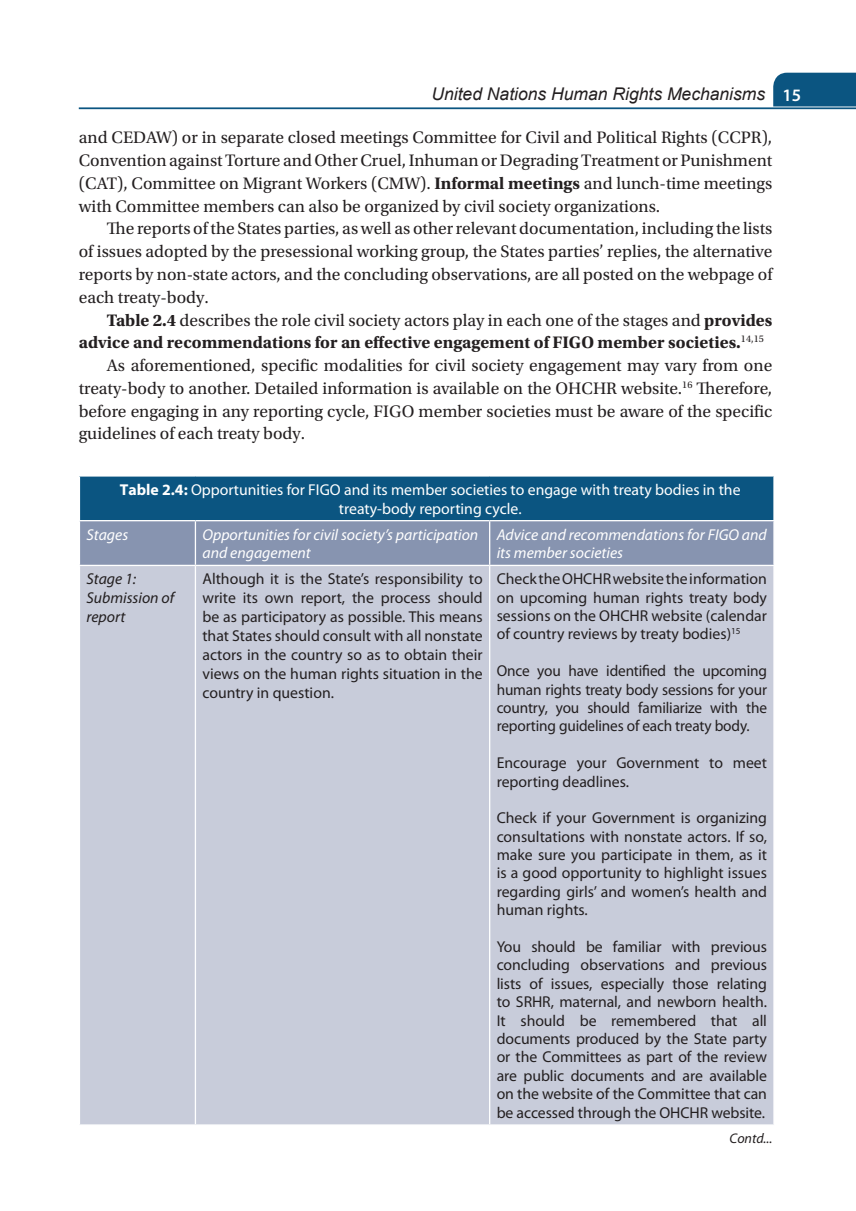
<style>
.page{position:relative;width:856px;height:1211px;background:#fff}
.page>*{position:absolute;margin:0;border:0;box-sizing:border-box;transform-origin:0 0}
.Body_Text{font:17.5px/22.8px "Utopia Std";color:#231f20;text-align:justify}
.Body_Text-2{font:700 17.5px/22.8px "Utopia Std";color:#231f20}
.t1{font:italic 17.5px "Arial";color:#231f20}
.Table_Text{font:15.75px/18.4px "Myriad Pro";color:#231f20;text-align:justify}
.Table_sub-head{font:italic 15.75px/18.9px "Myriad Pro";color:#fff}
.Table_Head{font:15.75px/18.9px "Myriad Pro";color:#fff;text-align:center}
.Table_Text-2{font:italic 15.75px/18.9px "Myriad Pro";color:#231f20}
.B_Level{font:italic 14px "Myriad Pro";color:#231f20}
.s1{font-family:"Myriad Pro";font-weight:600;font-style:normal;color:#fff}
.s2{font-weight:700}
.s3{font-weight:400}
</style>
<div class="page">
<div style="left:773px;top:73px;width:82px;height:33px;background:#0b5581"></div>
<hr style="left:79px;top:107px;width:776px;height:2px;background:#0b5581">
<div style="left:79px;top:476px;width:694px;height:44px;background:#0b5581"></div>
<div style="left:80px;top:521px;width:693px;height:43px;background:#8794b0"></div>
<div style="left:80px;top:566px;width:693px;height:558px;background:#c8ccda"></div>
<hr style="left:195px;top:521px;width:1px;height:43px;background:#fff">
<hr style="left:489px;top:521px;width:1px;height:43px;background:#fff">
<hr style="left:195px;top:566px;width:1px;height:558px;background:#fff">
<hr style="left:489px;top:566px;width:1px;height:558px;background:#fff">
<hr style="left:79px;top:476px;width:1px;height:44px;background:#fff">
<p class="t1" style="left:431px;top:83px;width:371px">United Nations Human Rights Mechanisms <span class="s1">15</span></p>
<p class="Body_Text" style="left:79px;top:127px;width:694px">and CEDAW) or in separate closed meetings Committee for Civil and Political Rights (CCPR), Convention against Torture and Other Cruel, Inhuman or Degrading Treatment or Punishment (CAT), Committee on Migrant Workers (CMW). <span class="s2">Informal meetings</span> and lunch-time meetings with Committee members can also be organized by civil society organizations.</p>
<p class="Body_Text" style="left:79px;top:218px;width:695px;text-indent:28px">The reports of the States parties, as well as other relevant documentation, including the lists of issues adopted by the presessional working group, the States parties’ replies, the alternative reports by non-state actors, and the concluding observations, are all posted on the webpage of each treaty-body.</p>
<p class="Body_Text-2" style="left:79px;top:308px;width:695px;text-indent:28px">Table 2.4 <span class="s3">describes the role civil society actors play in each one of the stages and</span> provides advice and recommendations for an effective engagement of FIGO member societies.<sup>14,15</sup></p>
<p class="Body_Text" style="left:79px;top:354px;width:695px;text-indent:28px">As aforementioned, specific modalities for civil society engagement may vary from one treaty-body to another. Detailed information is available on the OHCHR website.<sup>16</sup> Therefore, before engaging in any reporting cycle, FIGO member societies must be aware of the specific guidelines of each treaty body.</p>
<p class="Table_Head" style="left:120px;top:479px;width:622px"><span class="s2">Table 2.4:</span> Opportunities for FIGO and its member societies to engage with treaty bodies in the treaty-body reporting cycle.</p>
<p class="Table_sub-head" style="left:86px;top:524px;width:43px">Stages</p>
<p class="Table_sub-head" style="left:202px;top:524px;width:277px">Opportunities for civil society’s participation and engagement</p>
<p class="Table_sub-head" style="left:496px;top:524px;width:271px">Advice and recommendations for FIGO and its member societies</p>
<p class="Table_Text-2" style="left:86px;top:569px;width:89px">Stage 1:<br>Submission of report</p>
<p class="Table_Text" style="left:202px;top:569px;width:282px;line-height:18.9px">Although it is the State’s responsibility to write its own report, the process should be as participatory as possible. This means that States should consult with all nonstate actors in the country so as to obtain their views on the human rights situation in the country in question.</p>
<p class="Table_Text" style="left:496px;top:569px;width:272px">Check the OHCHR website the information on upcoming human rights treaty body sessions on the OHCHR website (calendar of country reviews by treaty bodies)<sup>15</sup></p>
<p class="Table_Text" style="left:496px;top:661px;width:272px">Once you have identified the upcoming human rights treaty body sessions for your country, you should familiarize with the reporting guidelines of each treaty body.</p>
<p class="Table_Text" style="left:496px;top:753px;width:272px">Encourage your Government to meet reporting deadlines.</p>
<p class="Table_Text" style="left:496px;top:808px;width:272px">Check if your Government is organizing consultations with nonstate actors. If so, make sure you participate in them, as it is a good opportunity to highlight issues regarding girls’ and women’s health and human rights.</p>
<p class="Table_Text" style="left:496px;top:937px;width:272px">You should be familiar with previous concluding observations and previous lists of issues, especially those relating to SRHR, maternal, and newborn health.<br>It should be remembered that all documents produced by the State party or the Committees as part of the review are public documents and are available on the website of the Committee that can be accessed through the OHCHR website.</p>
<p class="B_Level" style="left:729px;top:1128px;width:44px">Contd...</p>
</div>
